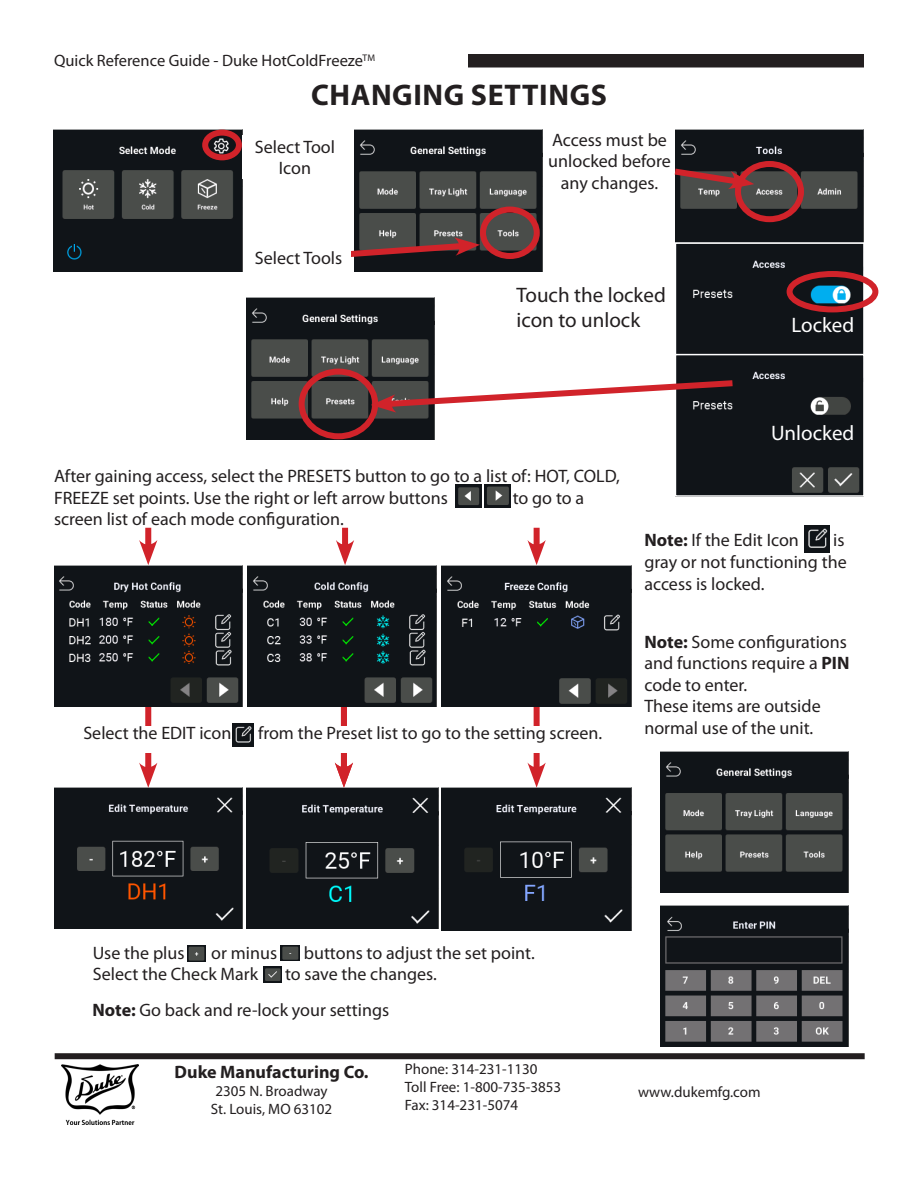
<style>
.page{position:relative;width:918px;height:1188px;background:#fff}
.page>*{position:absolute;margin:0;border:0;box-sizing:border-box;transform-origin:0 0}
.t1{font:700 30px "Myriad Pro";letter-spacing:.02em;color:#231f20}
.t2{font:21px/25.2px "Myriad Pro";color:#231f20}
.t3{font:21px "Myriad Pro";color:#fff}
.t4{font:18px/21.6px "Myriad Pro";color:#231f20}
.t5{font:700 18px "Myriad Pro";color:#231f20}
.t6{font:16.5px "Myriad Pro";color:#231f20}
.t7{font:15px/18px "Myriad Pro";color:#231f20;text-align:center}
.s1{font-weight:700}
</style>
<div class="page">
<div style="left:468px;top:54px;width:396px;height:14px;background:#231f20"></div>
<img style="left:61px;top:1064px;width:77px;height:61px">
<div style="left:55px;top:1053px;width:810px;height:6px;background:#231f20"></div>
<img style="left:246px;top:298px;width:189px;height:141px">
<img style="left:354px;top:130px;width:189px;height:141px">
<img style="left:455px;top:485px;width:27px;height:22px">
<img style="left:485px;top:485px;width:26px;height:22px">
<img style="left:54px;top:130px;width:189px;height:141px">
<img style="left:675px;top:130px;width:189px;height:112px">
<svg style="left:674px;top:165px;width:80px;height:24px;background:#643234"></svg>
<img style="left:678px;top:245px;width:184px;height:109px">
<div style="left:675px;top:242px;width:190px;height:143px;border:2px solid #fff"></div>
<img style="left:678px;top:357px;width:184px;height:137px">
<div style="left:675px;top:354px;width:190px;height:143px;border:2px solid #fff"></div>
<div style="left:202px;top:130px;width:40px;height:30px;border:6px solid #d1232a;border-radius:50%"></div>
<svg style="left:371px;top:377px;width:368px;height:36px"></svg>
<img style="left:54px;top:788px;width:188px;height:141px">
<img style="left:246px;top:788px;width:192px;height:141px">
<img style="left:442px;top:788px;width:190px;height:142px">
<img style="left:804px;top:526px;width:25px;height:26px">
<img style="left:187px;top:945px;width:18px;height:16px">
<img style="left:281px;top:945px;width:18px;height:16px">
<img style="left:264px;top:967px;width:17px;height:15px">
<img style="left:660px;top:751px;width:188px;height:141px">
<img style="left:660px;top:906px;width:188px;height:141px">
<div style="left:145px;top:528px;width:6px;height:22px;background:#d1232a"></div>
<svg style="left:139px;top:540px;width:18px;height:25px"></svg>
<div style="left:145px;top:676px;width:6px;height:97px;background:#d1232a"></div>
<svg style="left:139px;top:763px;width:18px;height:25px"></svg>
<div style="left:341px;top:676px;width:6px;height:97px;background:#d1232a"></div>
<svg style="left:335px;top:763px;width:18px;height:25px"></svg>
<div style="left:534px;top:676px;width:6px;height:97px;background:#d1232a"></div>
<svg style="left:527px;top:763px;width:19px;height:25px"></svg>
<div style="left:342px;top:528px;width:6px;height:22px;background:#d1232a"></div>
<svg style="left:336px;top:540px;width:18px;height:25px"></svg>
<div style="left:534px;top:528px;width:6px;height:22px;background:#d1232a"></div>
<svg style="left:527px;top:540px;width:19px;height:25px"></svg>
<div style="left:54px;top:726px;width:578px;height:26px;background:#fff"></div>
<img style="left:232px;top:724px;width:21px;height:22px">
<img style="left:248px;top:565px;width:188px;height:142px">
<img style="left:54px;top:565px;width:189px;height:142px">
<img style="left:442px;top:565px;width:190px;height:142px">
<div style="left:480px;top:207px;width:60px;height:52px;border:6px solid #d1232a;border-radius:50%"></div>
<svg style="left:351px;top:237px;width:129px;height:24px;background:#5b2f31"></svg>
<div style="left:735px;top:161px;width:69px;height:61px;border:6px solid #d1232a;border-radius:50%"></div>
<div style="left:787px;top:271px;width:91px;height:41px;border:6px solid #d1232a;border-radius:50%"></div>
<div style="left:299px;top:369px;width:79px;height:70px;border:6px solid #d1232a;border-radius:50%"></div>
<p class="t6" style="left:54px;top:51px;width:323px">Quick Reference Guide - Duke HotColdFreeze<sup>TM</sup></p>
<p class="t1" style="left:311px;top:76px;width:297px">CHANGING SETTINGS</p>
<p class="t4" style="left:548px;top:128px;width:124px;text-align:center">Access must be unlocked before any changes.</p>
<p class="t4" style="left:255px;top:136px;width:82px;text-align:center">Select Tool<br>Icon</p>
<p class="t4" style="left:255px;top:247px;width:89px">Select Tools</p>
<p class="t2" style="left:517px;top:282px;width:151px">Touch the locked icon to unlock</p>
<p class="t4" style="left:54px;top:465px;width:567px">After gaining access, select the PRESETS button to go to a list of: HOT, COLD,<br>FREEZE set points. Use the right or left arrow buttons</p>
<p class="t4" style="left:513px;top:487px;width:73px">to go to a</p>
<p class="t4" style="left:54px;top:508px;width:291px">screen list of each mode configuration.</p>
<p class="t3" style="left:792px;top:312px;width:64px">Locked</p>
<p class="t3" style="left:771px;top:420px;width:85px">Unlocked</p>
<p class="t4" style="left:83px;top:722px;width:150px">Select the EDIT icon</p>
<p class="t4" style="left:258px;top:722px;width:346px">from the Preset list to go to the setting screen.</p>
<p class="t4" style="left:644px;top:529px;width:156px"><span class="s1">Note:</span> If the Edit Icon</p>
<p class="t4" style="left:644px;top:529px;width:204px;text-indent:189px">is gray or not functioning the access is locked.</p>
<p class="t4" style="left:644px;top:630px;width:207px"><span class="s1">Note:</span> Some configurations and functions require a <span class="s1">PIN </span>code to enter.</p>
<p class="t4" style="left:644px;top:695px;width:178px">These items are outside normal use of the unit.</p>
<p class="t4" style="left:93px;top:942px;width:93px">Use the plus</p>
<p class="t4" style="left:211px;top:942px;width:67px">or minus</p>
<p class="t4" style="left:304px;top:942px;width:232px">buttons to adjust the set point.</p>
<p class="t4" style="left:93px;top:963px;width:167px">Select the Check Mark</p>
<p class="t4" style="left:285px;top:963px;width:153px">to save the changes.</p>
<p class="t4" style="left:92px;top:998px;width:298px"><span class="s1">Note:</span> Go back and re-lock your settings</p>
<p class="t5" style="left:175px;top:1060px;width:196px">Duke Manufacturing Co.</p>
<p class="t7" style="left:211px;top:1082px;width:123px">2305 N. Broadway<br>St. Louis, MO 63102</p>
<p class="t7" style="left:405px;top:1060px;width:158px;text-align:left">Phone: 314-231-1130<br>Toll Free: 1-800-735-3853<br>Fax: 314-231-5074</p>
<p class="t7" style="left:638px;top:1083px;width:124px">www.dukemfg.com</p>
</div>
